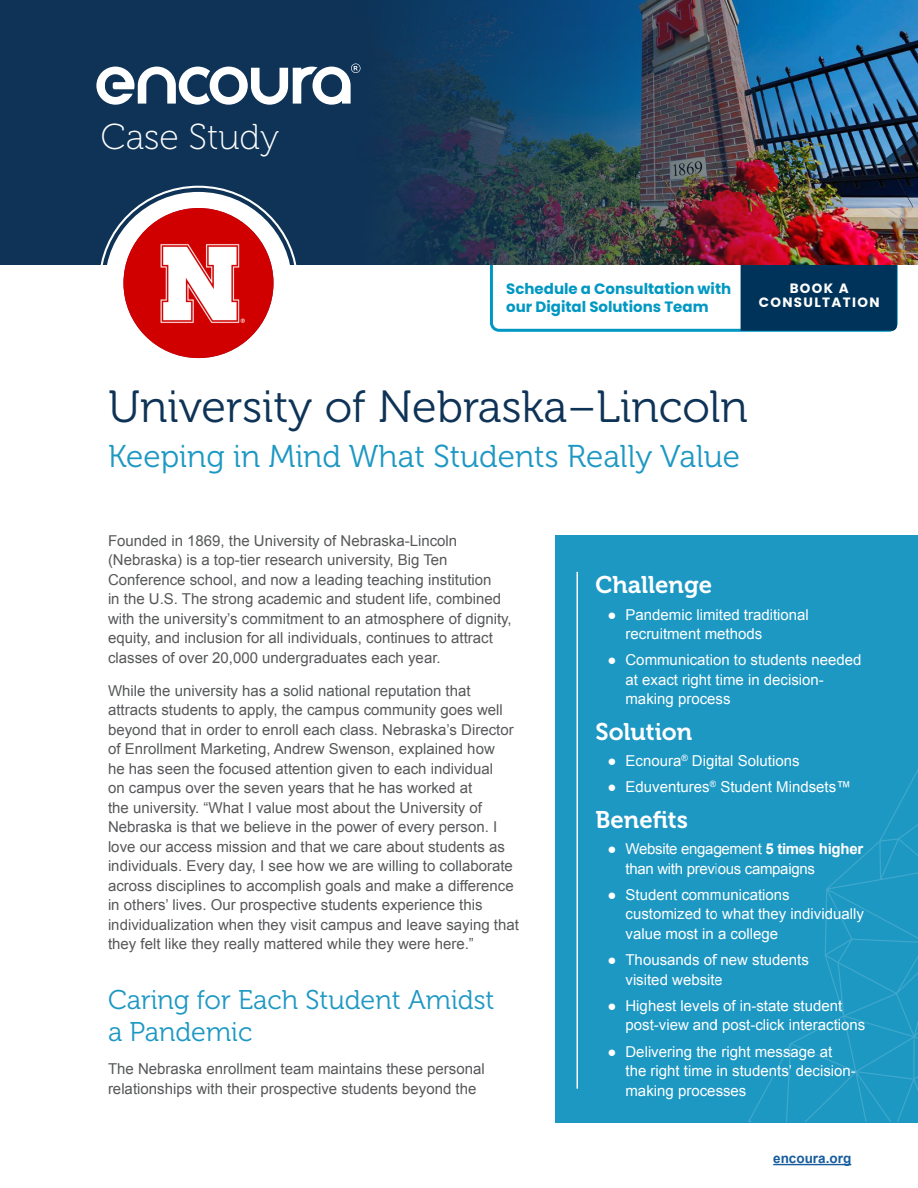
<style>
.page{position:relative;width:918px;height:1188px;background:#fff}
.page>*{position:absolute;margin:0;border:0;box-sizing:border-box;transform-origin:0 0}
.t1{font:45px "Museo 300";color:#0e3357}
.t2{font:35.85px "Museo 100";color:#fff}
.Subtitle{font:31.5px "Museo 300";color:#1d98c3}
.t3{font:27px/32.4px "Museo 300";color:#1d98c3}
.Sidebar_Header{font:24px "Museo 700";color:#fff}
.t4{font:15px/19.5px "Arial";color:#57585a}
.Sidebar_List{font:15px/19.5px "Arial";color:#fff}
.Sidebar_List-2{font:15px/19.5px "Arial";letter-spacing:-.02em;color:#fff}
.Body{font:700 15px/18px "Poppins";color:#0098c3}
.Body-2{font:700 13.5px "Poppins";letter-spacing:.1em;color:#fff}
.t5{font:700 13.5px "Arial";color:#175d9e}
.s1{font-weight:700}
</style>
<div class="page">
<hr style="left:773px;top:1164px;width:78px;height:1px;background:#175d9e">
<div style="left:490px;top:247px;width:408px;height:85px;border:3px solid #0098c3;border-radius:8px"></div>
<div style="left:741px;top:264px;width:156px;height:67px;background:#003359"></div>
<div style="left:0;top:0;width:918px;height:264px;background:#0e3357"></div>
<img style="left:354px;top:0;width:564px;height:264px">
<div style="left:105px;top:192px;width:187px;height:182px;background:#fff;border-radius:50%"></div>
<svg style="left:96px;top:64px;width:265px;height:41px"></svg>
<img style="left:123px;top:208px;width:150px;height:150px;border-radius:74px">
<div style="left:555px;top:535px;width:363px;height:588px;background:#1d98c3"></div>
<hr style="left:577px;top:572px;width:1px;height:517px;background:#fff">
<svg style="left:748px;top:769px;width:170px;height:353px"></svg>
<p class="t2" style="left:101px;top:118px;width:180px">Case Study</p>
<p class="Body" style="left:506px;top:280px;width:226px">Schedule a Consultation with our Digital Solutions Team</p>
<p class="Body-2" style="left:790px;top:280px;width:61px">BOOK A</p>
<p class="Body-2" style="left:759px;top:295px;width:122px">CONSULTATION</p>
<p class="t1" style="left:108px;top:383px;width:642px">University of Nebraska–Lincoln</p>
<p class="Subtitle" style="left:108px;top:439px;width:633px">Keeping in Mind What Students Really Value</p>
<p class="t4" style="left:108px;top:531px;width:405px">Founded in 1869, the University of Nebraska-Lincoln (Nebraska) is a top-tier research university, Big Ten Conference school, and now a leading teaching institution<br>in the U.S. The strong academic and student life, combined with the university’s commitment to an atmosphere of dignity, equity, and inclusion for all individuals, continues to attract classes of over 20,000 undergraduates each year.</p>
<p class="t4" style="left:108px;top:681px;width:413px">While the university has a solid national reputation that attracts students to apply, the campus community goes well beyond that in order to enroll each class. Nebraska’s Director of Enrollment Marketing, Andrew Swenson, explained how<br>he has seen the focused attention given to each individual<br>on campus over the seven years that he has worked at<br>the university. “What I value most about the University of Nebraska is that we believe in the power of every person. I love our access mission and that we care about students as individuals. Every day, I see how we are willing to collaborate across disciplines to accomplish goals and make a difference in others’ lives. Our prospective students experience this individualization when they visit campus and leave saying that they felt like they really mattered while they were here.”</p>
<p class="t3" style="left:108px;top:984px;width:388px">Caring for Each Student Amidst a Pandemic</p>
<p class="t4" style="left:108px;top:1059px;width:378px">The Nebraska enrollment team maintains these personal relationships with their prospective students beyond the</p>
<p class="Sidebar_Header" style="left:596px;top:572px;width:118px">Challenge</p>
<p class="Sidebar_List" style="left:626px;top:605px;width:185px;text-indent:-18px">● Pandemic limited traditional recruitment methods</p>
<p class="Sidebar_List" style="left:626px;top:650px;width:237px;text-indent:-18px">● Communication to students needed at exact right time in decision&shy;making process</p>
<p class="Sidebar_Header" style="left:596px;top:718px;width:98px">Solution</p>
<p class="Sidebar_List" style="left:608px;top:751px;width:194px">● Ecnoura<sup>®</sup> Digital Solutions</p>
<p class="Sidebar_List" style="left:608px;top:777px;width:245px">● Eduventures<sup>®</sup> Student Mindsets™</p>
<p class="Sidebar_Header" style="left:596px;top:806px;width:94px">Benefits</p>
<p class="Sidebar_List-2" style="left:626px;top:839px;width:239px;text-indent:-18px">● Website engagement <span class="s1">5 times higher </span>than with previous campaigns</p>
<p class="Sidebar_List" style="left:626px;top:885px;width:240px;text-indent:-18px">● Student communications customized to what they individually value most in a college</p>
<p class="Sidebar_List" style="left:626px;top:950px;width:185px;text-indent:-18px">● Thousands of new students visited website</p>
<p class="Sidebar_List" style="left:626px;top:996px;width:241px;text-indent:-18px">● Highest levels of in-state student post-view and post-click interactions</p>
<p class="Sidebar_List" style="left:626px;top:1042px;width:232px;text-indent:-18px">● Delivering the right message at the right time in students’ decision&shy;making processes</p>
<p class="t5" style="left:773px;top:1149px;width:80px">encoura.org</p>
</div>
